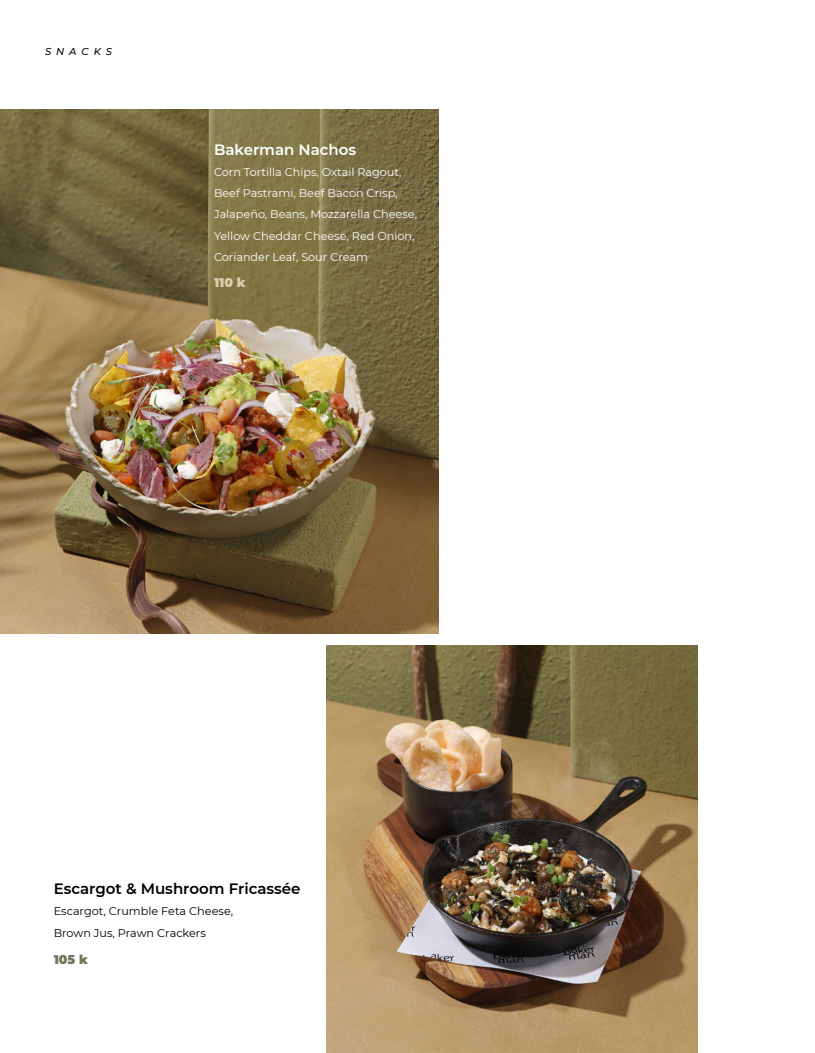
<style>
.page{position:relative;width:815px;height:1053px;background:#fff}
.page>*{position:absolute;margin:0;border:0;box-sizing:border-box;transform-origin:0 0}
.t1{font:600 15px "Montserrat";color:#000}
.t2{font:600 15px "Montserrat";color:#fff}
.t3{font:900 12.5px "Montserrat";color:#d9cfad}
.t4{font:900 12.5px "Montserrat";color:#6f785e}
.t5{font:11.25px "Montserrat";color:#fff}
.t6{font:11.25px "Montserrat";color:#000}
.t7{font:italic 500 10px "Montserrat";letter-spacing:.5em;color:#000}
</style>
<div class="page">
<img style="left:0;top:110px;width:439px;height:523px">
<img style="left:326px;top:645px;width:371px;height:407px">
<p class="t7" style="left:45px;top:44px;width:69px">SNACKS</p>
<p class="t2" style="left:214px;top:139px;width:144px">Bakerman Nachos</p>
<p class="t5" style="left:214px;top:164px;width:189px">Corn Tortilla Chips, Oxtail Ragout,</p>
<p class="t5" style="left:214px;top:185px;width:185px">Beef Pastrami, Beef Bacon Crisp,</p>
<p class="t5" style="left:214px;top:206px;width:205px">Jalapeño, Beans, Mozzarella Cheese,</p>
<p class="t5" style="left:214px;top:228px;width:202px">Yellow Cheddar Cheese, Red Onion,</p>
<p class="t5" style="left:214px;top:249px;width:155px">Coriander Leaf, Sour Cream</p>
<p class="t3" style="left:214px;top:273px;width:33px">110 k</p>
<p class="t1" style="left:54px;top:878px;width:248px">Escargot &amp; Mushroom Fricassée</p>
<p class="t6" style="left:54px;top:903px;width:181px">Escargot, Crumble Feta Cheese,</p>
<p class="t6" style="left:54px;top:924px;width:154px">Brown Jus, Prawn Crackers</p>
<p class="t4" style="left:54px;top:950px;width:36px">105 k</p>
</div>
